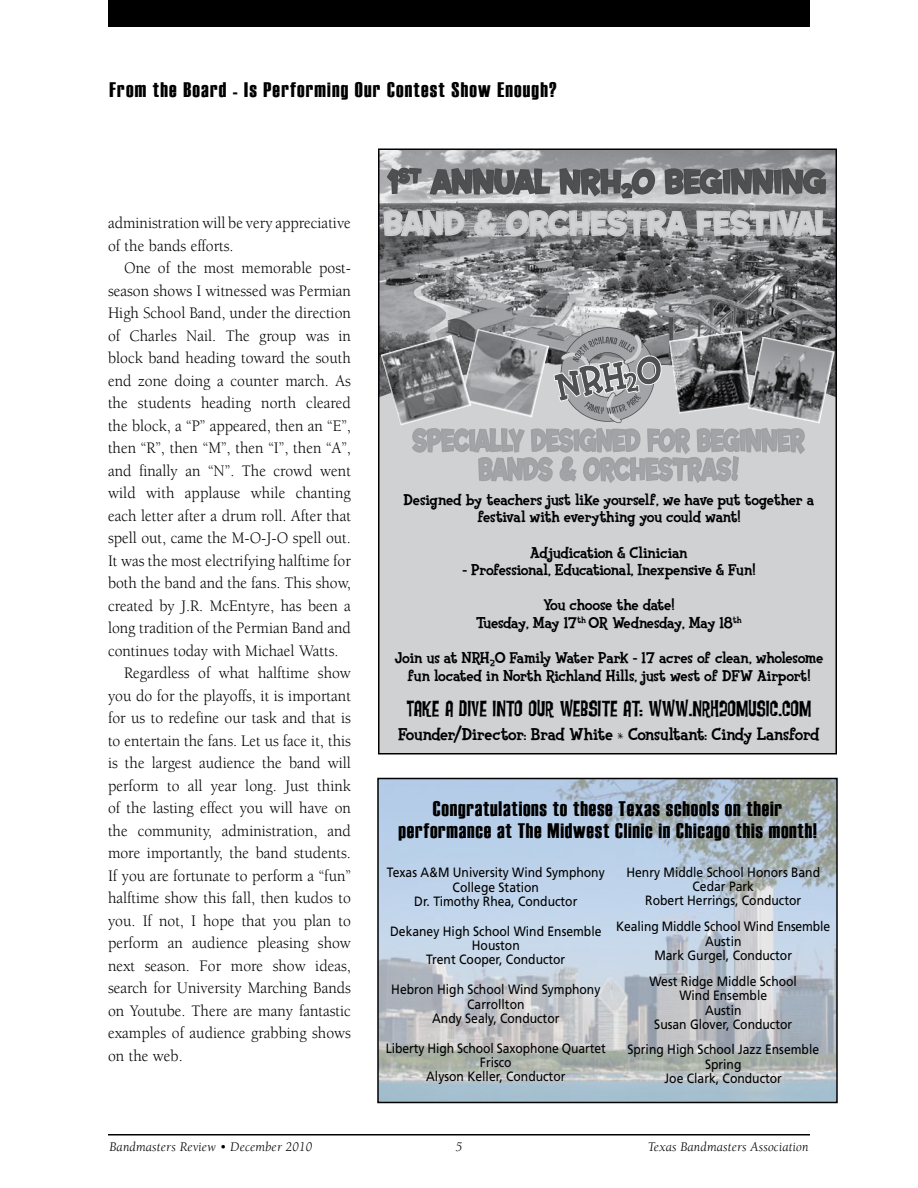
<style>
.page{position:relative;width:918px;height:1188px;background:#fff}
.page>*{position:absolute;margin:0;border:0;box-sizing:border-box;transform-origin:0 0}
.t1{font:31.2px/41.7px "Housearama Kingpin";color:#d0d1d3;scale:.83 1}
.t2{font:28.8px/28.8px "Housearama Kingpin";color:#a2a4a7;text-align:center;scale:.67 1}
.t3{font:22.5px "Fink Sans";color:#000}
.t4{font:21px/22.5px "Haettenschweiler";letter-spacing:.04em;color:#000;text-align:center}
.t5{font:21px "Haettenschweiler";letter-spacing:.06em;color:#000}
.t6{font:800 17.7px "Fink";letter-spacing:-.015em;color:#000}
.t7{font:16.5px/22.5px "Berkeley";color:#000;scale:.95 1}
.t8{font:800 16.05px/35.2px "Fink";letter-spacing:-.02em;color:#000;text-align:center}
.t9{font:13.5px/14.2px "Frutiger";color:#000;text-align:center;scale:.9 1}
.t10{font:italic 13.5px "Berkeley";letter-spacing:.01em;color:#000}
.s1{color:#4f5052}
.s2{font-family:"Housearama Gutterball";font-weight:400}
</style>
<div class="page">
<hr style="left:108px;top:1134px;width:702px;height:2px;background:#000">
<div style="left:108px;top:0;width:702px;height:27px;background:#000"></div>
<svg style="left:377px;top:777px;width:461px;height:327px;background:#b8c5d2"></svg>
<div style="left:379px;top:503px;width:457px;height:251px;background:#d0d1d3"></div>
<img style="left:832px;top:337px;width:2px;height:87px">
<img style="left:381px;top:335px;width:2px;height:90px">
<svg style="left:383px;top:151px;width:449px;height:352px;background:#9b9c9e"></svg>
<div style="left:378px;top:148px;width:459px;height:606px;border:2px solid #000"></div>
<div style="left:377px;top:778px;width:461px;height:325px;border:2px solid #000"></div>
<p class="t5" style="left:110px;top:78px;width:449px">From the Board - Is Performing Our Contest Show Enough?</p>
<p class="t7" style="left:108px;top:212px;width:257px">administration will be very appreciative of the bands efforts.</p>
<p class="t7" style="left:124px;top:257px;width:240px">One of the most memorable post-</p>
<p class="t7" style="left:108px;top:280px;width:257px">season shows I witnessed was Permian</p>
<p class="t7" style="left:108px;top:302px;width:257px">High School Band, under the direction</p>
<p class="t7" style="left:108px;top:325px;width:257px">of Charles Nail. The group was in</p>
<p class="t7" style="left:108px;top:347px;width:257px">block band heading toward the south</p>
<p class="t7" style="left:108px;top:370px;width:257px">end zone doing a counter march. As</p>
<p class="t7" style="left:108px;top:392px;width:257px">the students heading north cleared</p>
<p class="t7" style="left:108px;top:415px;width:257px">the block, a “P” appeared, then an “E”,</p>
<p class="t7" style="left:108px;top:437px;width:257px">then “R”, then “M”, then “I”, then “A”,</p>
<p class="t7" style="left:108px;top:460px;width:257px">and finally an “N”. The crowd went</p>
<p class="t7" style="left:108px;top:482px;width:257px">wild with applause while chanting</p>
<p class="t7" style="left:108px;top:505px;width:257px">each letter after a drum roll. After that</p>
<p class="t7" style="left:108px;top:527px;width:257px">spell out, came the M-O-J-O spell out.</p>
<p class="t7" style="left:108px;top:550px;width:257px">It was the most electrifying halftime for</p>
<p class="t7" style="left:108px;top:572px;width:257px">both the band and the fans. This show,</p>
<p class="t7" style="left:108px;top:595px;width:257px">created by J.R. McEntyre, has been a</p>
<p class="t7" style="left:108px;top:617px;width:257px">long tradition of the Permian Band and</p>
<p class="t7" style="left:108px;top:640px;width:244px">continues today with Michael Watts.</p>
<p class="t7" style="left:124px;top:662px;width:240px">Regardless of what halftime show</p>
<p class="t7" style="left:108px;top:685px;width:257px">you do for the playoffs, it is important</p>
<p class="t7" style="left:108px;top:707px;width:257px">for us to redefine our task and that is</p>
<p class="t7" style="left:108px;top:730px;width:257px">to entertain the fans. Let us face it, this</p>
<p class="t7" style="left:108px;top:752px;width:257px">is the largest audience the band will</p>
<p class="t7" style="left:108px;top:775px;width:257px">perform to all year long. Just think</p>
<p class="t7" style="left:108px;top:797px;width:257px">of the lasting effect you will have on</p>
<p class="t7" style="left:108px;top:820px;width:257px">the community, administration, and</p>
<p class="t7" style="left:108px;top:842px;width:257px">more importantly, the band students.</p>
<p class="t7" style="left:108px;top:865px;width:257px">If you are fortunate to perform a “fun”</p>
<p class="t7" style="left:108px;top:887px;width:257px">halftime show this fall, then kudos to</p>
<p class="t7" style="left:108px;top:910px;width:257px">you. If not, I hope that you plan to</p>
<p class="t7" style="left:108px;top:932px;width:257px">perform an audience pleasing show</p>
<p class="t7" style="left:108px;top:955px;width:257px">next season. For more show ideas,</p>
<p class="t7" style="left:108px;top:977px;width:257px">search for University Marching Bands</p>
<p class="t7" style="left:108px;top:1000px;width:257px">on Youtube. There are many fantastic</p>
<p class="t7" style="left:108px;top:1022px;width:257px">examples of audience grabbing shows</p>
<p class="t7" style="left:108px;top:1045px;width:80px">on the web.</p>
<h1 class="t1" style="left:383px;top:160px;width:540px"><span class="s1">1</span><sup>ST</sup> <span class="s1">ANNUAL NRH</span><sub>2</sub><span class="s1">O BEGINNING<br></span>BAND &amp; ORCHESTRA FESTIVAL</h1>
<h2 class="t2" style="left:413px;top:426px;width:586px">SPECIALLY DESIGNED FOR BEGINNER<br>BANDS &amp; ORCHESTRAS!</h2>
<p class="t8" style="left:404px;top:491px;width:412px;line-height:17.7px">Designed by teachers just like yourself, we have put together a festival with everything you could want!</p>
<p class="t8" style="left:530px;top:535px;width:159px">Adjudication &amp; Clinician</p>
<p class="t8" style="left:462px;top:553px;width:295px">- Professional, Educational, Inexpensive &amp; Fun!<br>You choose the date!</p>
<p class="t8" style="left:395px;top:606px;width:430px">Tuesday, May 17<sup>th</sup> OR Wednesday, May 18<sup>th<br></sup>Join us at NRH<sub>2</sub>O Family Water Park - 17 acres of clean, wholesome</p>
<p class="t8" style="left:408px;top:659px;width:404px">fun located in North Richland Hills, just west of DFW Airport!</p>
<h3 class="t3" style="left:407px;top:695px;width:406px">TAKE A DIVE INTO OUR WEBSITE AT: WWW.NRH2OMUSIC.COM</h3>
<p class="t6" style="left:398px;top:724px;width:423px">Founder/Director: Brad White <span class="s2">I</span> Consultant: Cindy Lansford</p>
<p class="t4" style="left:398px;top:796px;width:420px">Congratulations to these Texas schools on their performance at The Midwest Clinic in Chicago this month!</p>
<p class="t9" style="left:387px;top:864px;width:244px;line-height:14.7px">Texas A&amp;M University Wind Symphony<br>College Station<br>Dr. Timothy Rhea, Conductor</p>
<p class="t9" style="left:390px;top:924px;width:236px">Dekaney High School Wind Ensemble<br>Houston<br>Trent Cooper, Conductor</p>
<p class="t9" style="left:391px;top:982px;width:234px">Hebron High School Wind Symphony<br>Carrollton<br>Andy Sealy, Conductor</p>
<p class="t9" style="left:386px;top:1041px;width:246px">Liberty High School Saxophone Quartet<br>Frisco<br>Alyson Keller, Conductor</p>
<p class="t9" style="left:626px;top:865px;width:217px">Henry Middle School Honors Band<br>Cedar Park<br>Robert Herrings, Conductor</p>
<p class="t9" style="left:616px;top:919px;width:239px">Kealing Middle School Wind Ensemble<br>Austin<br>Mark Gurgel, Conductor</p>
<p class="t9" style="left:650px;top:974px;width:165px">West Ridge Middle School<br>Wind Ensemble<br>Austin<br>Susan Glover, Conductor</p>
<p class="t9" style="left:627px;top:1042px;width:215px">Spring High School Jazz Ensemble<br>Spring<br>Joe Clark, Conductor</p>
<p class="t10" style="left:110px;top:1140px;width:204px">Bandmasters Review • December 2010</p>
<p class="t10" style="left:648px;top:1140px;width:162px">Texas Bandmasters Association</p>
<p class="t10" style="left:456px;top:1140px;width:8px">5</p>
</div>
